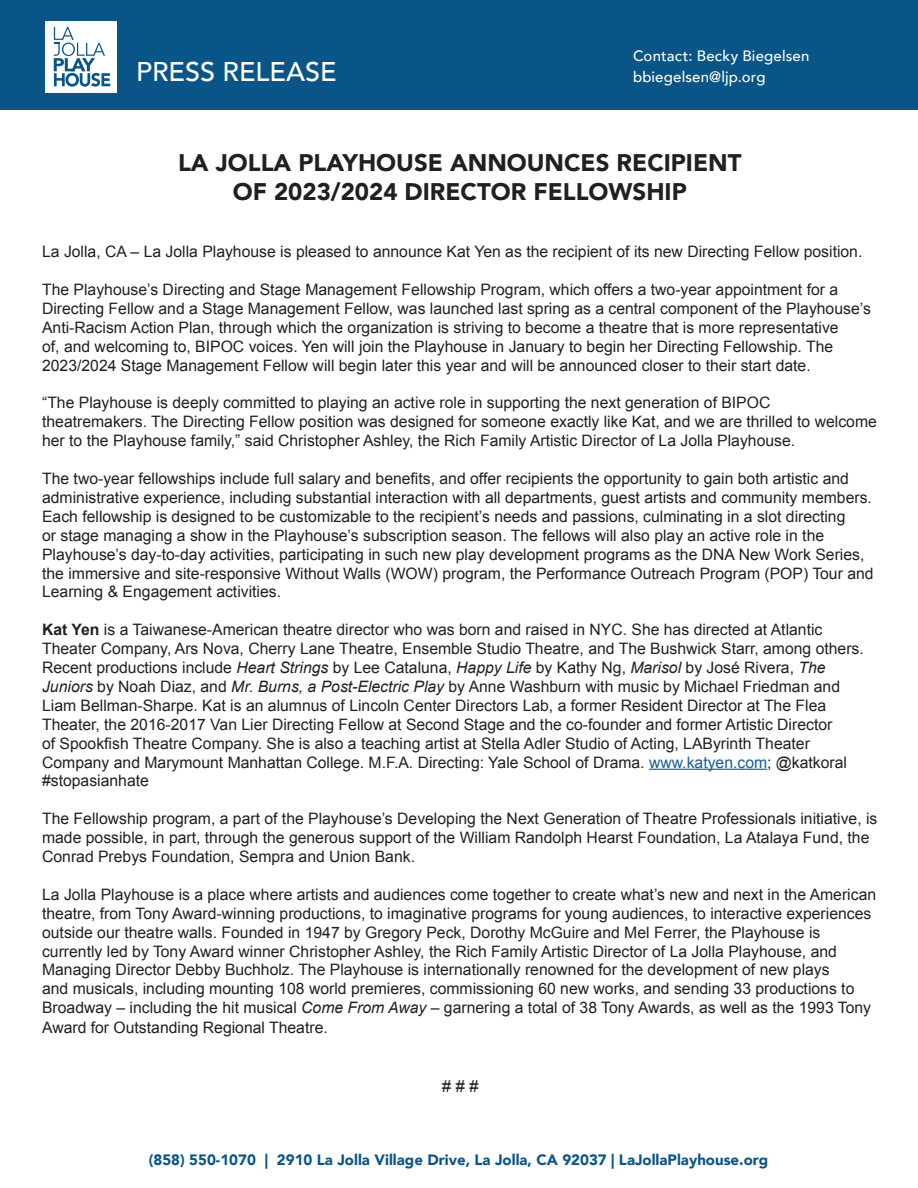
<style>
.page{position:relative;width:918px;height:1188px;background:#fff}
.page>*{position:absolute;margin:0;border:0;box-sizing:border-box;transform-origin:0 0}
.t1{font:500 27px "Avenir";color:#fff}
.t2{font:900 24px "Avenir";color:#231f20}
.t3{font:italic 16.5px "Arial";color:#231f20}
.t4{font:15.75px/18.9px "Arial";color:#231f20}
.t5{font:900 15px "Avenir";color:#0a5587}
.t6{font:500 15px "Avenir";letter-spacing:.01em;color:#fff}
.s1{font-weight:700}
.s2{font-style:italic}
.s3{color:#175d9e}
</style>
<div class="page">
<div style="left:0;top:0;width:918px;height:109px;background:#0a5587"></div>
<div style="left:45px;top:21px;width:72px;height:72px;background:#fff"></div>
<svg style="left:54px;top:27px;width:56px;height:60px"></svg>
<hr style="left:649px;top:769px;width:118px;height:1px;background:#175d9e">
<h1 class="t1" style="left:136px;top:48px;width:202px">PRESS RELEASE</h1>
<p class="t6" style="left:633px;top:42px;width:178px">Contact: Becky Biegelsen</p>
<p class="t6" style="left:633px;top:63px;width:134px">bbiegelsen@ljp.org</p>
<p class="t2" style="left:178px;top:142px;width:565px">LA JOLLA PLAYHOUSE ANNOUNCES RECIPIENT</p>
<p class="t2" style="left:233px;top:171px;width:455px">OF 2023/2024 DIRECTOR FELLOWSHIP</p>
<p class="t4" style="left:42px;top:242px;width:822px">La Jolla, CA – La Jolla Playhouse is pleased to announce Kat Yen as the recipient of its new Directing Fellow position.</p>
<p class="t4" style="left:42px;top:280px;width:830px">The Playhouse’s Directing and Stage Management Fellowship Program, which offers a two-year appointment for a Directing Fellow and a Stage Management Fellow, was launched last spring as a central component of the Playhouse’s Anti-Racism Action Plan, through which the organization is striving to become a theatre that is more representative<br>of, and welcoming to, BIPOC voices. Yen will join the Playhouse in January to begin her Directing Fellowship. The 2023/2024 Stage Management Fellow will begin later this year and will be announced closer to their start date.</p>
<p class="t4" style="left:42px;top:394px;width:836px">“The Playhouse is deeply committed to playing an active role in supporting the next generation of BIPOC theatremakers. The Directing Fellow position was designed for someone exactly like Kat, and we are thrilled to welcome her to the Playhouse family,” said Christopher Ashley, the Rich Family Artistic Director of La Jolla Playhouse.</p>
<p class="t4" style="left:42px;top:469px;width:833px">The two-year fellowships include full salary and benefits, and offer recipients the opportunity to gain both artistic and administrative experience, including substantial interaction with all departments, guest artists and community members.<br>Each fellowship is designed to be customizable to the recipient’s needs and passions, culminating in a slot directing<br>or stage managing a show in the Playhouse’s subscription season. The fellows will also play an active role in the Playhouse’s day-to-day activities, participating in such new play development programs as the DNA New Work Series, the immersive and site-responsive Without Walls (WOW) program, the Performance Outreach Program (POP) Tour and Learning &amp; Engagement activities.</p>
<p class="t4" style="left:42px;top:620px;width:823px"><span class="s1">Kat Yen</span> is a Taiwanese-American theatre director who was born and raised in NYC. She has directed at Atlantic Theater Company, Ars Nova, Cherry Lane Theatre, Ensemble Studio Theatre, and The Bushwick Starr, among others.<br>Recent productions include <span class="s2">Heart Strings</span> by Lee Cataluna, <span class="s2">Happy Life</span> by Kathy Ng, <span class="s2">Marisol</span> by José Rivera, <span class="s2">The Juniors</span> by Noah Diaz, and <span class="s2">Mr. Burns, a Post-Electric Play</span> by Anne Washburn with music by Michael Friedman and Liam Bellman-Sharpe. Kat is an alumnus of Lincoln Center Directors Lab, a former Resident Director at The Flea Theater, the 2016-2017 Van Lier Directing Fellow at Second Stage and the co-founder and former Artistic Director<br>of Spookfish Theatre Company. She is also a teaching artist at Stella Adler Studio of Acting, LAByrinth Theater Company and Marymount Manhattan College. M.F.A. Directing: Yale School of Drama. <span class="s3">www.katyen.com</span>; @katkoral #stopasianhate</p>
<p class="t4" style="left:42px;top:809px;width:837px">The Fellowship program, a part of the Playhouse’s Developing the Next Generation of Theatre Professionals initiative, is made possible, in part, through the generous support of the William Randolph Hearst Foundation, La Atalaya Fund, the<br>Conrad Prebys Foundation, Sempra and Union Bank.</p>
<p class="t4" style="left:42px;top:885px;width:836px">La Jolla Playhouse is a place where artists and audiences come together to create what’s new and next in the American theatre, from Tony Award-winning productions, to imaginative programs for young audiences, to interactive experiences outside our theatre walls. Founded in 1947 by Gregory Peck, Dorothy McGuire and Mel Ferrer, the Playhouse is currently led by Tony Award winner Christopher Ashley, the Rich Family Artistic Director of La Jolla Playhouse, and Managing Director Debby Buchholz. The Playhouse is internationally renowned for the development of new plays<br>and musicals, including mounting 108 world premieres, commissioning 60 new works, and sending 33 productions to Broadway – including the hit musical <span class="s2">Come From Away</span> – garnering a total of 38 Tony Awards, as well as the 1993 Tony Award for Outstanding Regional Theatre.</p>
<p class="t3" style="left:441px;top:1076px;width:38px"># # #</p>
<p class="t5" style="left:149px;top:1147px;width:621px">(858) 550-1070 | 2910 La Jolla Village Drive, La Jolla, CA 92037 | LaJollaPlayhouse.org</p>
</div>
